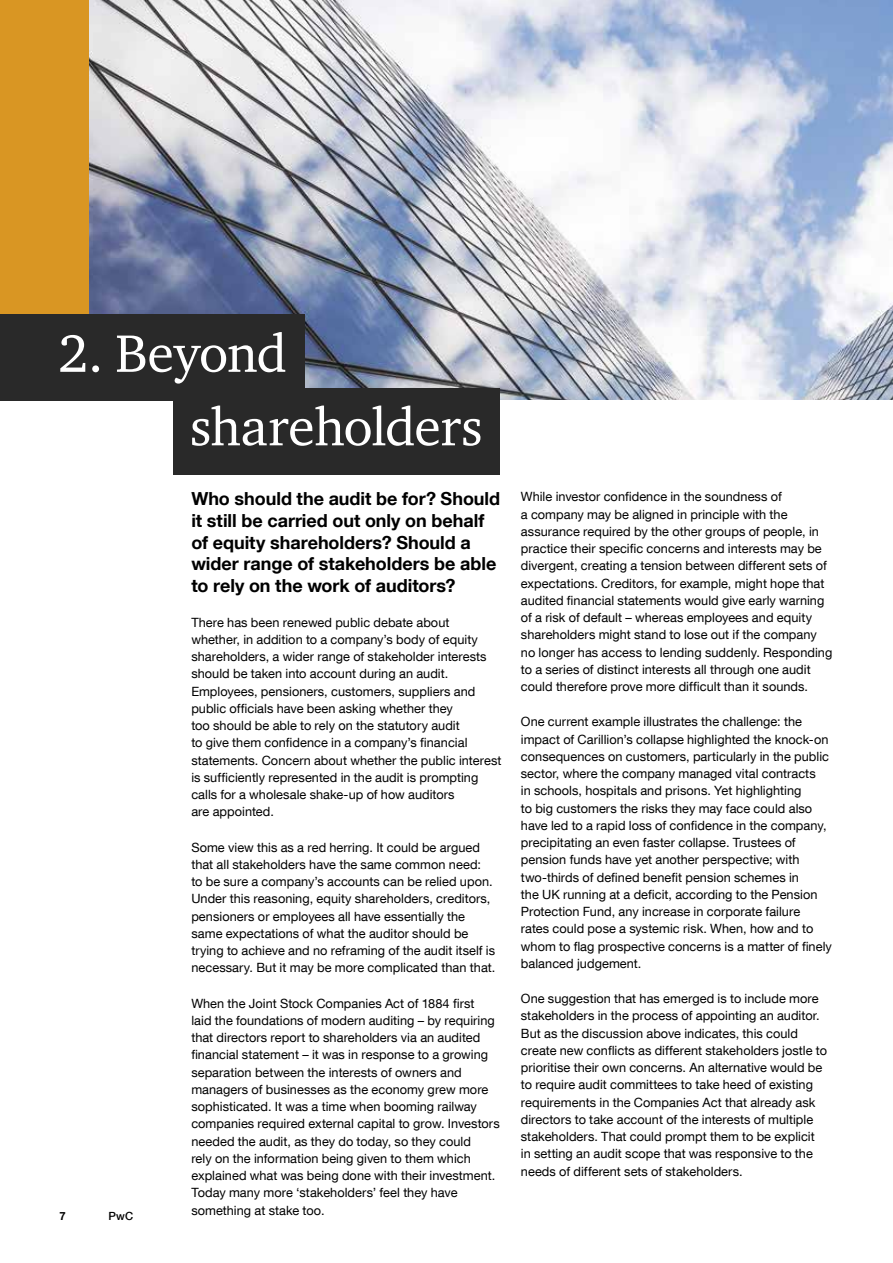
<style>
.page{position:relative;width:893px;height:1263px;background:#fff}
.page>*{position:absolute;margin:0;border:0;box-sizing:border-box;transform-origin:0 0}
.t1{font:54px/73.5px "ITC Charter Com";letter-spacing:-.015em;color:#fff}
.t2{font:700 18px/21.8px "Helvetica Neue LT Com";color:#000}
.t3{font:12.75px/17.2px "Helvetica Neue LT Com";letter-spacing:.005em;color:#000}
.t4{font:500 11.25px "Helvetica Neue LT Com";color:#000}
.t5{font:700 11.25px "Helvetica Neue LT Com";color:#000}
</style>
<div class="page">
<img style="left:88px;top:0;width:805px;height:400px">
<div style="left:0;top:0;width:88px;height:321px;background:#d99623"></div>
<div style="left:0;top:315px;width:304px;height:86px;background:#292929"></div>
<div style="left:173px;top:388px;width:327px;height:86px;background:#292929"></div>
<h1 class="t1" style="left:190px;top:316px;width:294px;text-indent:-132px">2. Beyond shareholders</h1>
<p class="t5" style="left:60px;top:1209px;width:8px">7</p>
<p class="t4" style="left:108px;top:1209px;width:26px">PwC</p>
<h2 class="t2" style="left:191px;top:487px;width:310px">Who should the audit be for? Should it still be carried out only on behalf of equity shareholders? Should a wider range of stakeholders be able to rely on the work of auditors?</h2>
<p class="t3" style="left:191px;top:613px;width:312px">There has been renewed public debate about<br>whether, in addition to a company’s body of equity shareholders, a wider range of stakeholder interests should be taken into account during an audit.<br>Employees, pensioners, customers, suppliers and public officials have been asking whether they<br>too should be able to rely on the statutory audit<br>to give them confidence in a company’s financial statements. Concern about whether the public interest is sufficiently represented in the audit is prompting calls for a wholesale shake-up of how auditors<br>are appointed.</p>
<p class="t3" style="left:191px;top:838px;width:306px">Some view this as a red herring. It could be argued that all stakeholders have the same common need:<br>to be sure a company’s accounts can be relied upon.<br>Under this reasoning, equity shareholders, creditors, pensioners or employees all have essentially the same expectations of what the auditor should be trying to achieve and no reframing of the audit itself is necessary. But it may be more complicated than that.</p>
<p class="t3" style="left:191px;top:994px;width:310px">When the Joint Stock Companies Act of 1884 first<br>laid the foundations of modern auditing – by requiring that directors report to shareholders via an audited financial statement – it was in response to a growing separation between the interests of owners and managers of businesses as the economy grew more sophisticated. It was a time when booming railway companies required external capital to grow. Investors needed the audit, as they do today, so they could<br>rely on the information being given to them which explained what was being done with their investment.<br>Today many more ‘stakeholders’ feel they have something at stake too.</p>
<p class="t3" style="left:521px;top:488px;width:313px">While investor confidence in the soundness of<br>a company may be aligned in principle with the assurance required by the other groups of people, in practice their specific concerns and interests may be divergent, creating a tension between different sets of expectations. Creditors, for example, might hope that audited financial statements would give early warning of a risk of default – whereas employees and equity shareholders might stand to lose out if the company no longer has access to lending suddenly. Responding to a series of distinct interests all through one audit could therefore prove more difficult than it sounds.</p>
<p class="t3" style="left:521px;top:713px;width:312px">One current example illustrates the challenge: the impact of Carillion’s collapse highlighted the knock-on consequences on customers, particularly in the public sector, where the company managed vital contracts<br>in schools, hospitals and prisons. Yet highlighting<br>to big customers the risks they may face could also have led to a rapid loss of confidence in the company, precipitating an even faster collapse. Trustees of pension funds have yet another perspective; with two-thirds of defined benefit pension schemes in<br>the UK running at a deficit, according to the Pension Protection Fund, any increase in corporate failure<br>rates could pose a systemic risk. When, how and to whom to flag prospective concerns is a matter of finely balanced judgement.</p>
<p class="t3" style="left:521px;top:990px;width:308px">One suggestion that has emerged is to include more stakeholders in the process of appointing an auditor.<br>But as the discussion above indicates, this could create new conflicts as different stakeholders jostle to prioritise their own concerns. An alternative would be to require audit committees to take heed of existing requirements in the Companies Act that already ask directors to take account of the interests of multiple stakeholders. That could prompt them to be explicit in setting an audit scope that was responsive to the needs of different sets of stakeholders.</p>
</div>
